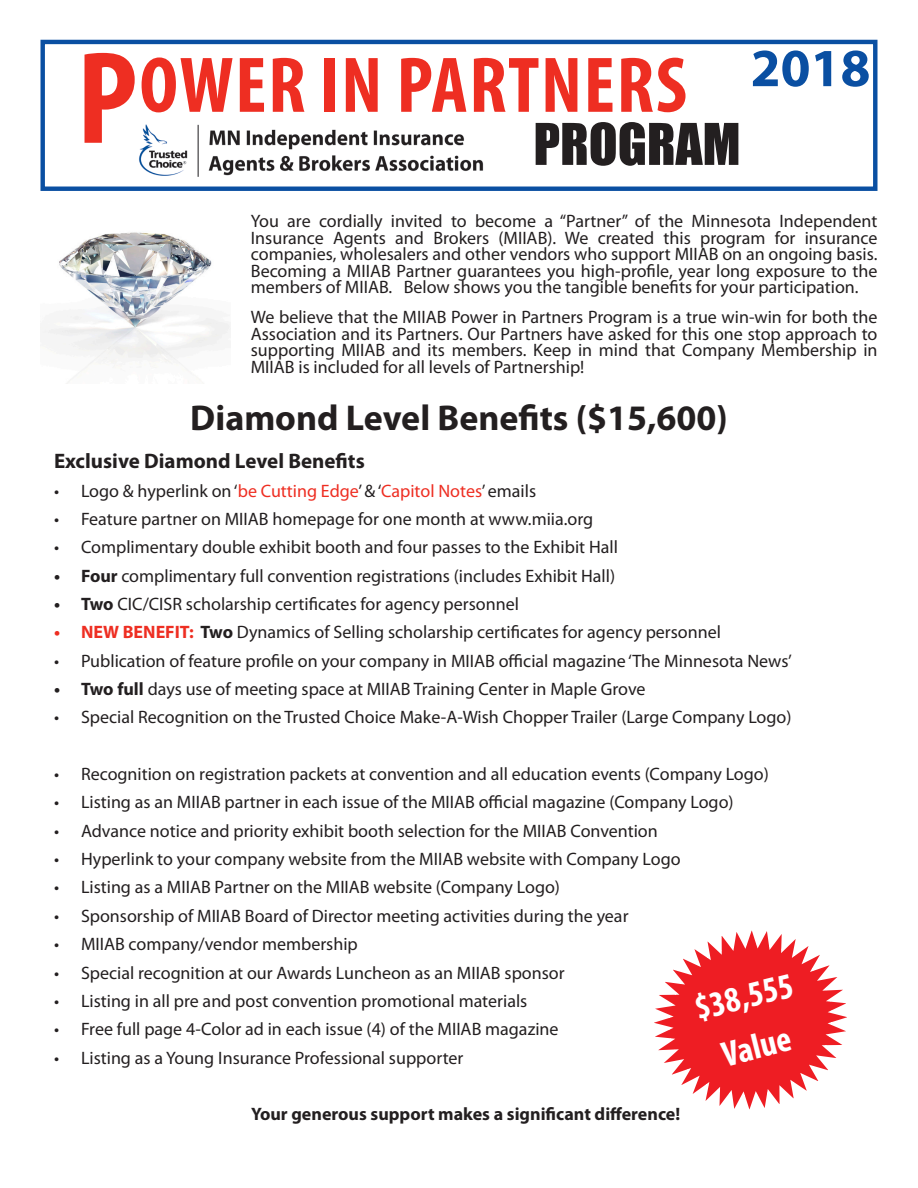
<style>
.page{position:relative;width:918px;height:1188px;background:#fff}
.page>*{position:absolute;margin:0;border:0;box-sizing:border-box;transform-origin:0 0}
.t1{font:700 condensed 79.65px "Myriad Pro";letter-spacing:.02em;color:#ee2e22}
.Text{font:700 54px "Myriad Pro";color:#0a4fa2}
.t2{font:53.1px "Impact";color:#231f20}
.Text-2{font:700 36px "Myriad Pro";color:#231f20}
.t3{font:700 condensed 36px "Myriad Pro";color:#fff}
.Text-3{font:700 21px "Myriad Pro";color:#231f20}
.Text-4{font:18px/16.5px "Myriad Pro";color:#231f20;text-align:justify}
.t4{font:700 18px "Myriad Pro";color:#231f20}
.s1{font-size:132.75px}
.s2{color:#ee2e22}
.s3{font-weight:700}
.s4{font-weight:700;color:#ee2e22}
</style>
<div class="page">
<div style="left:41px;top:40px;width:836px;height:151px;border:4px solid #0a4fa2"></div>
<img style="left:139px;top:124px;width:345px;height:53px">
<img style="left:40px;top:232px;width:191px;height:150px">
<svg style="left:654px;top:930px;width:193px;height:180px"></svg>
<p class="t1" style="left:77px;top:35px;width:612px"><span class="s1">P</span>OWER IN PARTNERS</p>
<p class="t2" style="left:533px;top:103px;width:209px">PROGRAM</p>
<p class="Text" style="left:751px;top:33px;width:121px">2018</p>
<p class="Text-4" style="left:251px;top:213px;width:628px">You are cordially invited to become a “Partner” of the Minnesota Independent Insurance Agents and Brokers (MIIAB). We created this program for insurance companies, wholesalers and other vendors who support MIIAB on an ongoing basis.<br>Becoming a MIIAB Partner guarantees you high-profile, year long exposure to the members of MIIAB. Below shows you the tangible benefits for your participation.</p>
<p class="Text-4" style="left:251px;top:309px;width:628px">We believe that the MIIAB Power in Partners Program is a true win-win for both the Association and its Partners. Our Partners have asked for this one stop approach to supporting MIIAB and its members. Keep in mind that Company Membership in MIIAB is included for all levels of Partnership!</p>
<p class="Text-2" style="left:190px;top:394px;width:539px">Diamond Level Benefits ($15,600)</p>
<p class="Text-3" style="left:54px;top:447px;width:312px">Exclusive Diamond Level Benefits</p>
<p class="Text-4" style="left:54px;top:482px;width:484px">• Logo &amp; hyperlink on ‘<span class="s2">be Cutting Edge</span>’ &amp; ‘<span class="s2">Capitol Notes</span>’ emails</p>
<p class="Text-4" style="left:54px;top:510px;width:541px">• Feature partner on MIIAB homepage for one month at www.miia.org</p>
<p class="Text-4" style="left:54px;top:539px;width:565px">• Complimentary double exhibit booth and four passes to the Exhibit Hall</p>
<p class="Text-4" style="left:54px;top:567px;width:563px"><span class="s3">• Four</span> complimentary full convention registrations (includes Exhibit Hall)</p>
<p class="Text-4" style="left:54px;top:595px;width:467px"><span class="s3">• Two</span> CIC/CISR scholarship certificates for agency personnel</p>
<p class="Text-4" style="left:54px;top:624px;width:669px"><span class="s4">• NEW BENEFIT:</span> <span class="s3">Two</span> Dynamics of Selling scholarship certificates for agency personnel</p>
<p class="Text-4" style="left:54px;top:652px;width:740px">• Publication of feature profile on your company in MIIAB official magazine ‘The Minnesota News’</p>
<p class="Text-4" style="left:54px;top:680px;width:593px"><span class="s3">• Two full</span> days use of meeting space at MIIAB Training Center in Maple Grove</p>
<p class="Text-4" style="left:54px;top:709px;width:739px">• Special Recognition on the Trusted Choice Make-A-Wish Chopper Trailer (Large Company Logo)</p>
<p class="Text-4" style="left:54px;top:766px;width:716px">• Recognition on registration packets at convention and all education events (Company Logo)</p>
<p class="Text-4" style="left:54px;top:794px;width:681px">• Listing as an MIIAB partner in each issue of the MIIAB official magazine (Company Logo)</p>
<p class="Text-4" style="left:54px;top:822px;width:605px">• Advance notice and priority exhibit booth selection for the MIIAB Convention</p>
<p class="Text-4" style="left:54px;top:851px;width:628px">• Hyperlink to your company website from the MIIAB website with Company Logo</p>
<p class="Text-4" style="left:54px;top:879px;width:508px">• Listing as a MIIAB Partner on the MIIAB website (Company Logo)</p>
<p class="Text-4" style="left:54px;top:907px;width:576px">• Sponsorship of MIIAB Board of Director meeting activities during the year</p>
<p class="Text-4" style="left:54px;top:936px;width:305px">• MIIAB company/vendor membership</p>
<p class="Text-4" style="left:54px;top:964px;width:512px">• Special recognition at our Awards Luncheon as an MIIAB sponsor</p>
<p class="Text-4" style="left:54px;top:992px;width:475px">• Listing in all pre and post convention promotional materials</p>
<p class="Text-4" style="left:54px;top:1021px;width:506px">• Free full page 4-Color ad in each issue (4) of the MIIAB magazine</p>
<p class="Text-4" style="left:54px;top:1049px;width:411px">• Listing as a Young Insurance Professional supporter</p>
<p class="t4" style="left:251px;top:1102px;width:431px">Your generous support makes a significant difference!</p>
<p class="t3" style="left:690px;top:987px;width:102px;rotate:-14deg">$38,555</p>
<p class="t3" style="left:717px;top:1033px;width:72px;rotate:-14deg">Value</p>
</div>
